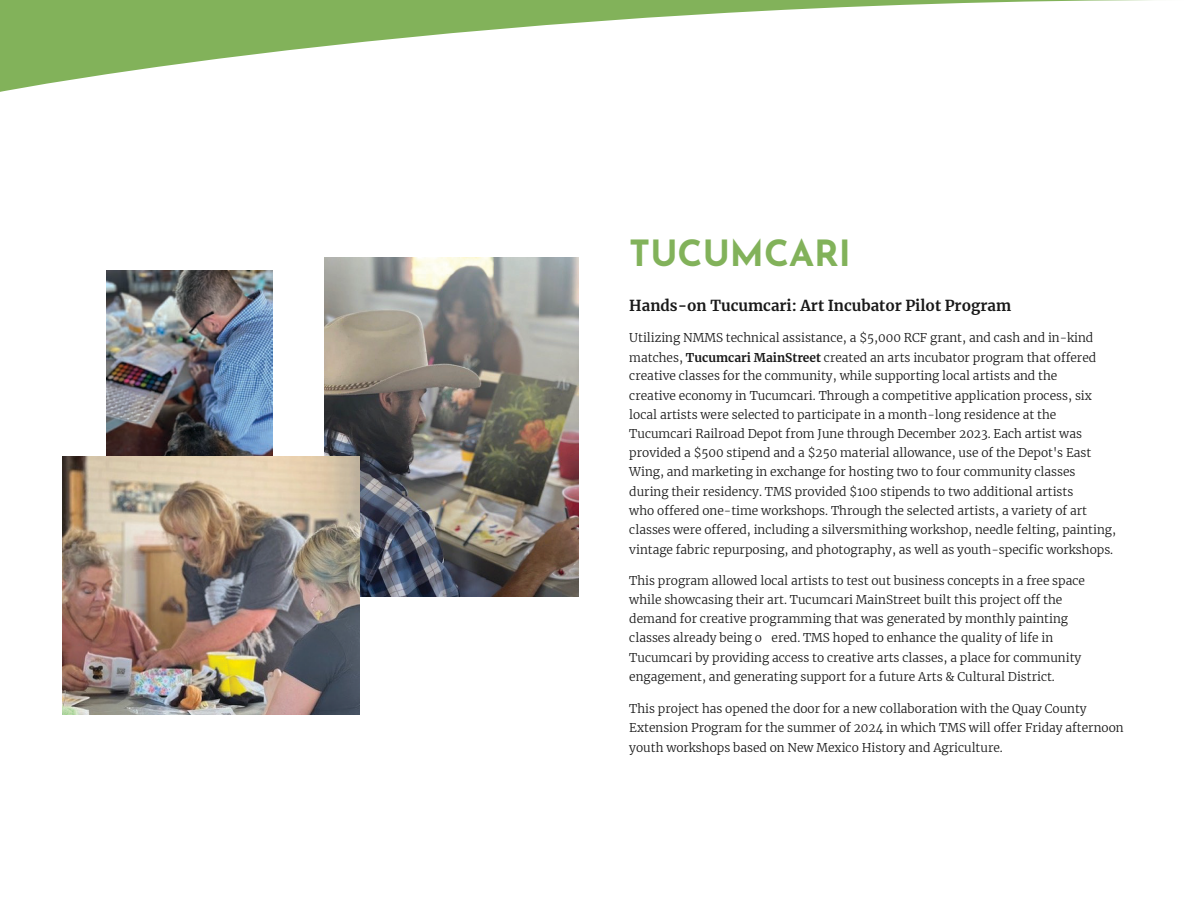
<style>
.page{position:relative;width:1188px;height:918px;background:#fff}
.page>*{position:absolute;margin:0;border:0;box-sizing:border-box;transform-origin:0 0}
.t1{font:700 36px "Josefin Sans";color:#82b25a}
.t2{font:700 15px "Merriweather";color:#191919}
.t3{font:300 12px/19.2px "Merriweather";color:#191919}
.s1{font-weight:700}
</style>
<div class="page">
<svg style="left:0;top:0;width:1152px;height:92px"></svg>
<img style="left:106px;top:271px;width:167px;height:186px">
<img style="left:325px;top:258px;width:253px;height:338px">
<img style="left:63px;top:457px;width:297px;height:257px">
<p class="t1" style="left:629px;top:227px;width:223px">TUCUMCARI</p>
<p class="t2" style="left:629px;top:295px;width:383px">Hands-on Tucumcari: Art Incubator Pilot Program</p>
<p class="t3" style="left:629px;top:328px;width:488px">Utilizing NMMS technical assistance, a $5,000 RCF grant, and cash and in-kind matches, <span class="s1">Tucumcari MainStreet</span> created an arts incubator program that offered creative classes for the community, while supporting local artists and the<br>creative economy in Tucumcari. Through a competitive application process, six local artists were selected to participate in a month-long residence at the Tucumcari Railroad Depot from June through December 2023. Each artist was provided a $500 stipend and a $250 material allowance, use of the Depot's East Wing, and marketing in exchange for hosting two to four community classes during their residency. TMS provided $100 stipends to two additional artists<br>who offered one-time workshops. Through the selected artists, a variety of art classes were offered, including a silversmithing workshop, needle felting, painting, vintage fabric repurposing, and photography, as well as youth-specific workshops.</p>
<p class="t3" style="left:629px;top:571px;width:457px">This program allowed local artists to test out business concepts in a free space while showcasing their art. Tucumcari MainStreet built this project off the demand for creative programming that was generated by monthly painting classes already being o ered. TMS hoped to enhance the quality of life in Tucumcari by providing access to creative arts classes, a place for community engagement, and generating support for a future Arts &amp; Cultural District.</p>
<p class="t3" style="left:629px;top:698px;width:496px">This project has opened the door for a new collaboration with the Quay County<br>Extension Program for the summer of 2024 in which TMS will offer Friday afternoon youth workshops based on New Mexico History and Agriculture.</p>
</div>
